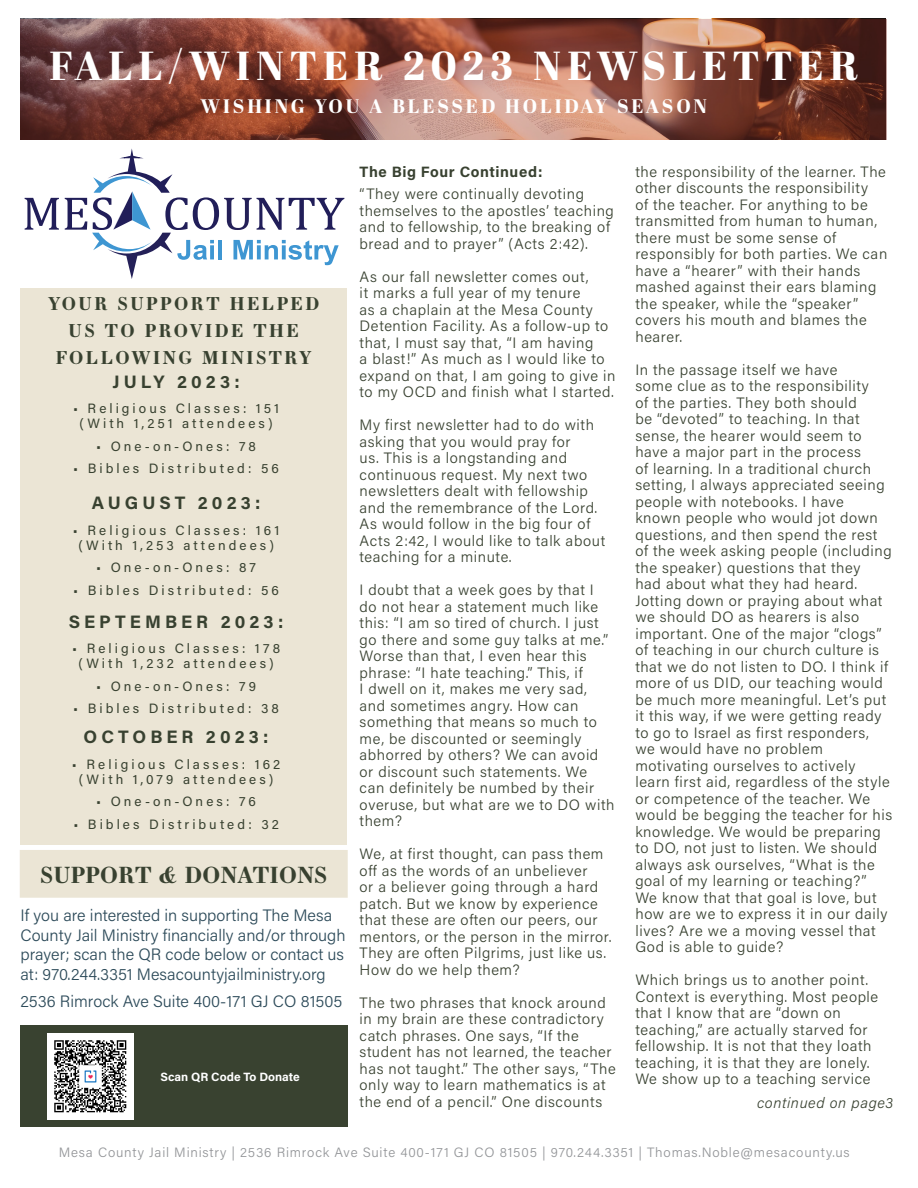
<style>
.page{position:relative;width:918px;height:1188px;background:#fff}
.page>*{position:absolute;margin:0;border:0;box-sizing:border-box;transform-origin:0 0}
.Main_Heading_2_-_Left_Align{font:800 40.5px "Abril Display";letter-spacing:.15em;color:#fff}
.Left{font:700 22.5px "Essonnes Text";letter-spacing:.02em;color:#384130}
.Main_Heading_2_-_Left_Align-2{font:800 19.5px "Abril Display";letter-spacing:.15em;color:#fff}
.Subheading_2_-_Left_Align{font:700 18px/27px "Essonnes Text";letter-spacing:.14em;color:#384130;text-align:center}
.Image_Details_-_Left_Align{font:700 18px "Acumin Pro";letter-spacing:.225em;color:#384130}
.t1{font:300 16.5px/19.8px "Acumin Pro";color:#2c4a59}
.Body_Text_-_Left_Justify{font:300 15px/16.5px "Acumin Pro";letter-spacing:.04em;color:#384130}
.Body_Text_-_Left_Justify-2{font:700 15px "Acumin Pro";letter-spacing:.04em;color:#384130}
.Body_Text_-_Left_Justify-3{font:italic 300 15px "Acumin Pro";letter-spacing:.04em;color:#384130}
.Image_Details_-_Left_Align-2{font:13.5px "Acumin Pro";letter-spacing:.225em;color:#384130}
.Right{font:300 13.5px "Acumin Pro";letter-spacing:.06em;color:#939598}
.Left-2{font:700 12px "Acumin Pro";color:#fff}
</style>
<div class="page">
<div style="left:21px;top:288px;width:326px;height:556px;background:#ebe5d5"></div>
<svg style="left:20px;top:19px;width:866px;height:120px;background:#8c5143"></svg>
<svg style="left:25px;top:198px;width:34px;height:32px"></svg>
<svg style="left:65px;top:148px;width:279px;height:131px"></svg>
<div style="left:20px;top:850px;width:328px;height:48px;background:#ebe5d5;border:2px solid #ebe5d5"></div>
<div style="left:20px;top:1025px;width:328px;height:101px;background:#394230"></div>
<img style="left:47px;top:1033px;width:86px;height:86px">
<p class="Main_Heading_2_-_Left_Align" style="left:49px;top:38px;width:810px">FALL/WINTER 2023 NEWSLETTER</p>
<p class="Main_Heading_2_-_Left_Align-2" style="left:200px;top:92px;width:508px">WISHING YOU A BLESSED HOLIDAY SEASON</p>
<p class="Subheading_2_-_Left_Align" style="left:48px;top:289px;width:273px">YOUR SUPPORT HELPED<br>US TO PROVIDE THE<br>FOLLOWING MINISTRY</p>
<p class="Image_Details_-_Left_Align" style="left:112px;top:369px;width:129px">JULY 2023:</p>
<p class="Image_Details_-_Left_Align-2" style="left:73px;top:399px;width:208px">• Religious Classes: 151</p>
<p class="Image_Details_-_Left_Align-2" style="left:80px;top:414px;width:194px">(With 1,251 attendees)</p>
<p class="Image_Details_-_Left_Align-2" style="left:96px;top:437px;width:161px">• One-on-Ones: 78</p>
<p class="Image_Details_-_Left_Align-2" style="left:73px;top:459px;width:207px">• Bibles Distributed: 56</p>
<p class="Image_Details_-_Left_Align" style="left:92px;top:491px;width:170px">AUGUST 2023:</p>
<p class="Image_Details_-_Left_Align-2" style="left:73px;top:521px;width:208px">• Religious Classes: 161</p>
<p class="Image_Details_-_Left_Align-2" style="left:78px;top:536px;width:197px">(With 1,253 attendees)</p>
<p class="Image_Details_-_Left_Align-2" style="left:96px;top:558px;width:161px">• One-on-Ones: 87</p>
<p class="Image_Details_-_Left_Align-2" style="left:73px;top:581px;width:207px">• Bibles Distributed: 56</p>
<p class="Image_Details_-_Left_Align" style="left:69px;top:609px;width:216px">SEPTEMBER 2023:</p>
<p class="Image_Details_-_Left_Align-2" style="left:72px;top:639px;width:209px">• Religious Classes: 178</p>
<p class="Image_Details_-_Left_Align-2" style="left:79px;top:654px;width:197px">(With 1,232 attendees)</p>
<p class="Image_Details_-_Left_Align-2" style="left:96px;top:677px;width:161px">• One-on-Ones: 79</p>
<p class="Image_Details_-_Left_Align-2" style="left:73px;top:699px;width:207px">• Bibles Distributed: 38</p>
<p class="Image_Details_-_Left_Align" style="left:84px;top:725px;width:187px">OCTOBER 2023:</p>
<p class="Image_Details_-_Left_Align-2" style="left:72px;top:755px;width:210px">• Religious Classes: 162</p>
<p class="Image_Details_-_Left_Align-2" style="left:79px;top:770px;width:196px">(With 1,079 attendees)</p>
<p class="Image_Details_-_Left_Align-2" style="left:96px;top:792px;width:161px">• One-on-Ones: 76</p>
<p class="Image_Details_-_Left_Align-2" style="left:73px;top:815px;width:207px">• Bibles Distributed: 32</p>
<p class="Left" style="left:40px;top:859px;width:288px">SUPPORT &amp; DONATIONS</p>
<p class="t1" style="left:21px;top:904px;width:327px">If you are interested in supporting The Mesa County Jail Ministry financially and/or through prayer; scan the QR code below or contact us at: 970.244.3351 Mesacountyjailministry.org</p>
<p class="t1" style="left:21px;top:991px;width:323px">2536 Rimrock Ave Suite 400-171 GJ CO 81505</p>
<p class="Left-2" style="left:160px;top:1068px;width:141px">Scan QR Code To Donate</p>
<p class="Body_Text_-_Left_Justify-2" style="left:360px;top:161px;width:184px">The Big Four Continued:</p>
<p class="Body_Text_-_Left_Justify" style="left:360px;top:185px;width:256px">“They were continually devoting themselves to the apostles’ teaching and to fellowship, to the breaking of bread and to prayer” (Acts 2:42).</p>
<p class="Body_Text_-_Left_Justify" style="left:360px;top:268px;width:257px">As our fall newsletter comes out,<br>it marks a full year of my tenure<br>as a chaplain at the Mesa County Detention Facility. As a follow-up to that, I must say that, “I am having<br>a blast!” As much as I would like to expand on that, I am going to give in to my OCD and finish what I started.</p>
<p class="Body_Text_-_Left_Justify" style="left:360px;top:416px;width:247px">My first newsletter had to do with asking that you would pray for<br>us. This is a longstanding and continuous request. My next two newsletters dealt with fellowship and the remembrance of the Lord.<br>As would follow in the big four of<br>Acts 2:42, I would like to talk about teaching for a minute.</p>
<p class="Body_Text_-_Left_Justify" style="left:360px;top:581px;width:256px">I doubt that a week goes by that I do not hear a statement much like this: “I am so tired of church. I just go there and some guy talks at me.”<br>Worse than that, I even hear this phrase: “I hate teaching.” This, if<br>I dwell on it, makes me very sad, and sometimes angry. How can something that means so much to me, be discounted or seemingly abhorred by others? We can avoid or discount such statements. We can definitely be numbed by their overuse, but what are we to DO with them?</p>
<p class="Body_Text_-_Left_Justify" style="left:360px;top:845px;width:253px">We, at first thought, can pass them off as the words of an unbeliever<br>or a believer going through a hard patch. But we know by experience that these are often our peers, our mentors, or the person in the mirror.<br>They are often Pilgrims, just like us.<br>How do we help them?</p>
<p class="Body_Text_-_Left_Justify" style="left:360px;top:994px;width:258px">The two phrases that knock around in my brain are these contradictory catch phrases. One says, “If the student has not learned, the teacher has not taught.” The other says, “The only way to learn mathematics is at the end of a pencil.” One discounts</p>
<p class="Body_Text_-_Left_Justify" style="left:635px;top:163px;width:253px">the responsibility of the learner. The other discounts the responsibility<br>of the teacher. For anything to be transmitted from human to human, there must be some sense of responsibly for both parties. We can have a “hearer” with their hands mashed against their ears blaming the speaker, while the “speaker” covers his mouth and blames the hearer.</p>
<p class="Body_Text_-_Left_Justify" style="left:635px;top:361px;width:258px">In the passage itself we have<br>some clue as to the responsibility<br>of the parties. They both should<br>be “devoted” to teaching. In that sense, the hearer would seem to have a major part in the process<br>of learning. In a traditional church setting, I always appreciated seeing people with notebooks. I have known people who would jot down questions, and then spend the rest of the week asking people (including the speaker) questions that they<br>had about what they had heard.<br>Jotting down or praying about what we should DO as hearers is also important. One of the major “clogs” of teaching in our church culture is that we do not listen to DO. I think if more of us DID, our teaching would be much more meaningful. Let’s put it this way, if we were getting ready to go to Israel as first responders,<br>we would have no problem motivating ourselves to actively learn first aid, regardless of the style or competence of the teacher. We would be begging the teacher for his knowledge. We would be preparing to DO, not just to listen. We should always ask ourselves, “What is the goal of my learning or teaching?”<br>We know that that goal is love, but how are we to express it in our daily lives? Are we a moving vessel that<br>God is able to guide?</p>
<p class="Body_Text_-_Left_Justify" style="left:635px;top:971px;width:244px">Which brings us to another point.<br>Context is everything. Most people that I know that are “down on teaching,” are actually starved for fellowship. It is not that they loath teaching, it is that they are lonely.<br>We show up to a teaching service</p>
<p class="Body_Text_-_Left_Justify-3" style="left:757px;top:1093px;width:138px">continued on page3</p>
<p class="Right" style="left:59px;top:1143px;width:792px">Mesa County Jail Ministry | 2536 Rimrock Ave Suite 400-171 GJ CO 81505 | 970.244.3351 | Thomas.Noble@mesacounty.us</p>
</div>
